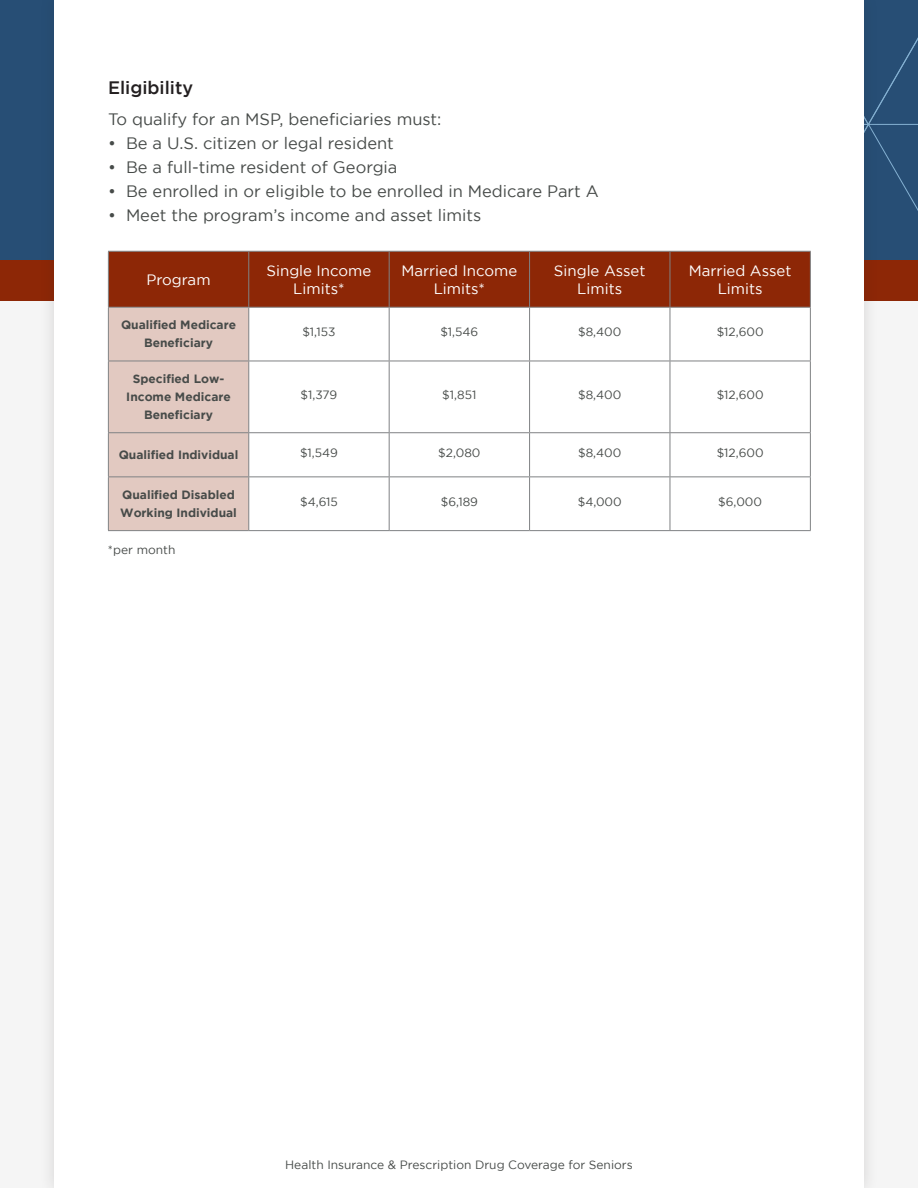
<style>
.page{position:relative;width:918px;height:1188px;background:#f5f5f5}
.page>*{position:absolute;margin:0;border:0;box-sizing:border-box;transform-origin:0 0}
.t1{font:500 18px "Gotham";color:#231f20}
.t2{font:16.5px "Gotham";color:#474b49}
.t3{font:15px/18px "Gotham";color:#fff;text-align:center}
.t4{font:12px "Gotham";color:#474b49}
.t5{font:700 12px/18px "Gotham";color:#474b49;text-align:center}
</style>
<div class="page">
<div style="left:0;top:0;width:918px;height:280px;background:#274e75"></div>
<div style="left:0;top:260px;width:918px;height:41px;background:#8d2706"></div>
<div style="left:39px;top:0;width:841px;height:1188px;background:#231f20;opacity:.15"></div>
<div style="left:54px;top:0;width:810px;height:1188px;background:#fff"></div>
<svg style="left:108px;top:0;width:810px;height:531px"></svg>
<hr style="left:248px;top:252px;width:1px;height:55px;background:#808284">
<hr style="left:389px;top:252px;width:1px;height:55px;background:#808284">
<hr style="left:529px;top:252px;width:1px;height:55px;background:#808284">
<hr style="left:670px;top:252px;width:1px;height:55px;background:#808284">
<hr style="left:389px;top:308px;width:1px;height:53px;background:#808284">
<hr style="left:529px;top:308px;width:1px;height:53px;background:#808284">
<hr style="left:670px;top:308px;width:1px;height:53px;background:#808284">
<hr style="left:108px;top:361px;width:141px;height:1px;background:#808284">
<hr style="left:249px;top:361px;width:140px;height:1px;background:#808284">
<hr style="left:389px;top:361px;width:141px;height:1px;background:#808284">
<hr style="left:389px;top:361px;width:1px;height:71px;background:#808284">
<hr style="left:530px;top:361px;width:140px;height:1px;background:#808284">
<hr style="left:529px;top:361px;width:1px;height:71px;background:#808284">
<hr style="left:670px;top:361px;width:141px;height:1px;background:#808284">
<hr style="left:670px;top:361px;width:1px;height:71px;background:#808284">
<hr style="left:108px;top:432px;width:141px;height:1px;background:#808284">
<hr style="left:249px;top:432px;width:140px;height:1px;background:#808284">
<hr style="left:389px;top:432px;width:141px;height:1px;background:#808284">
<hr style="left:389px;top:433px;width:1px;height:43px;background:#808284">
<hr style="left:530px;top:432px;width:140px;height:1px;background:#808284">
<hr style="left:529px;top:433px;width:1px;height:43px;background:#808284">
<hr style="left:670px;top:432px;width:141px;height:1px;background:#808284">
<hr style="left:670px;top:433px;width:1px;height:43px;background:#808284">
<hr style="left:108px;top:476px;width:141px;height:1px;background:#808284">
<hr style="left:249px;top:476px;width:140px;height:1px;background:#808284">
<hr style="left:389px;top:476px;width:141px;height:1px;background:#808284">
<hr style="left:389px;top:477px;width:1px;height:53px;background:#808284">
<hr style="left:530px;top:476px;width:140px;height:1px;background:#808284">
<hr style="left:529px;top:477px;width:1px;height:53px;background:#808284">
<hr style="left:670px;top:476px;width:141px;height:1px;background:#808284">
<hr style="left:670px;top:477px;width:1px;height:53px;background:#808284">
<hr style="left:810px;top:308px;width:1px;height:53px;background:#808284">
<hr style="left:810px;top:361px;width:1px;height:71px;background:#808284">
<hr style="left:810px;top:433px;width:1px;height:43px;background:#808284">
<hr style="left:810px;top:477px;width:1px;height:53px;background:#808284">
<hr style="left:249px;top:530px;width:140px;height:1px;background:#808284">
<hr style="left:389px;top:530px;width:141px;height:1px;background:#808284">
<hr style="left:530px;top:530px;width:140px;height:1px;background:#808284">
<hr style="left:670px;top:530px;width:141px;height:1px;background:#808284">
<hr style="left:108px;top:251px;width:141px;height:1px;background:#808284">
<hr style="left:108px;top:252px;width:1px;height:55px;background:#808284">
<hr style="left:249px;top:251px;width:140px;height:1px;background:#808284">
<hr style="left:389px;top:251px;width:141px;height:1px;background:#808284">
<hr style="left:530px;top:251px;width:140px;height:1px;background:#808284">
<hr style="left:670px;top:251px;width:141px;height:1px;background:#808284">
<hr style="left:810px;top:252px;width:1px;height:55px;background:#808284">
<hr style="left:249px;top:307px;width:140px;height:1px;background:#808284">
<hr style="left:389px;top:307px;width:141px;height:1px;background:#808284">
<hr style="left:530px;top:307px;width:140px;height:1px;background:#808284">
<hr style="left:670px;top:307px;width:141px;height:1px;background:#808284">
<hr style="left:108px;top:307px;width:141px;height:1px;background:#808284">
<hr style="left:108px;top:308px;width:1px;height:53px;background:#808284">
<hr style="left:248px;top:308px;width:1px;height:53px;background:#808284">
<hr style="left:108px;top:361px;width:1px;height:71px;background:#808284">
<hr style="left:248px;top:361px;width:1px;height:71px;background:#808284">
<hr style="left:108px;top:433px;width:1px;height:43px;background:#808284">
<hr style="left:248px;top:433px;width:1px;height:43px;background:#808284">
<hr style="left:108px;top:477px;width:1px;height:53px;background:#808284">
<hr style="left:248px;top:477px;width:1px;height:53px;background:#808284">
<hr style="left:108px;top:530px;width:141px;height:1px;background:#808284">
<p class="t1" style="left:108px;top:78px;width:87px">Eligibility</p>
<p class="t2" style="left:108px;top:110px;width:335px">To qualify for an MSP, beneficiaries must:</p>
<p class="t2" style="left:108px;top:134px;width:287px">• Be a U.S. citizen or legal resident</p>
<p class="t2" style="left:108px;top:158px;width:291px">• Be a full-time resident of Georgia</p>
<p class="t2" style="left:108px;top:182px;width:492px">• Be enrolled in or eligible to be enrolled in Medicare Part A</p>
<p class="t2" style="left:108px;top:206px;width:375px">• Meet the program’s income and asset limits</p>
<p class="t3" style="left:147px;top:270px;width:66px">Program</p>
<p class="t3" style="left:267px;top:261px;width:106px">Single Income<br>Limits*</p>
<p class="t3" style="left:401px;top:261px;width:117px">Married Income<br>Limits*</p>
<p class="t3" style="left:554px;top:261px;width:93px">Single Asset<br>Limits</p>
<p class="t3" style="left:689px;top:261px;width:104px">Married Asset<br>Limits</p>
<p class="t5" style="left:121px;top:316px;width:117px">Qualified Medicare<br>Beneficiary</p>
<p class="t4" style="left:302px;top:325px;width:35px">$1,153</p>
<p class="t4" style="left:440px;top:325px;width:40px">$1,546</p>
<p class="t4" style="left:578px;top:325px;width:45px">$8,400</p>
<p class="t4" style="left:717px;top:325px;width:48px">$12,600</p>
<p class="t5" style="left:126px;top:370px;width:106px">Specified Low-<br>Income Medicare<br>Beneficiary</p>
<p class="t4" style="left:301px;top:388px;width:38px">$1,379</p>
<p class="t4" style="left:442px;top:388px;width:36px">$1,851</p>
<p class="t4" style="left:578px;top:388px;width:45px">$8,400</p>
<p class="t4" style="left:717px;top:388px;width:48px">$12,600</p>
<p class="t5" style="left:119px;top:446px;width:121px">Qualified Individual</p>
<p class="t4" style="left:300px;top:446px;width:39px">$1,549</p>
<p class="t4" style="left:438px;top:446px;width:44px">$2,080</p>
<p class="t4" style="left:578px;top:446px;width:45px">$8,400</p>
<p class="t4" style="left:717px;top:446px;width:48px">$12,600</p>
<p class="t5" style="left:120px;top:486px;width:118px;text-align:left">Qualified Disabled<br>Working Individual</p>
<p class="t4" style="left:300px;top:495px;width:39px">$4,615</p>
<p class="t4" style="left:441px;top:495px;width:39px">$6,189</p>
<p class="t4" style="left:578px;top:495px;width:46px">$4,000</p>
<p class="t4" style="left:718px;top:495px;width:45px">$6,000</p>
<p class="t4" style="left:108px;top:543px;width:69px">*per month</p>
<p class="t4" style="left:285px;top:1158px;width:349px">Health Insurance &amp; Prescription Drug Coverage for Seniors</p>
</div>
